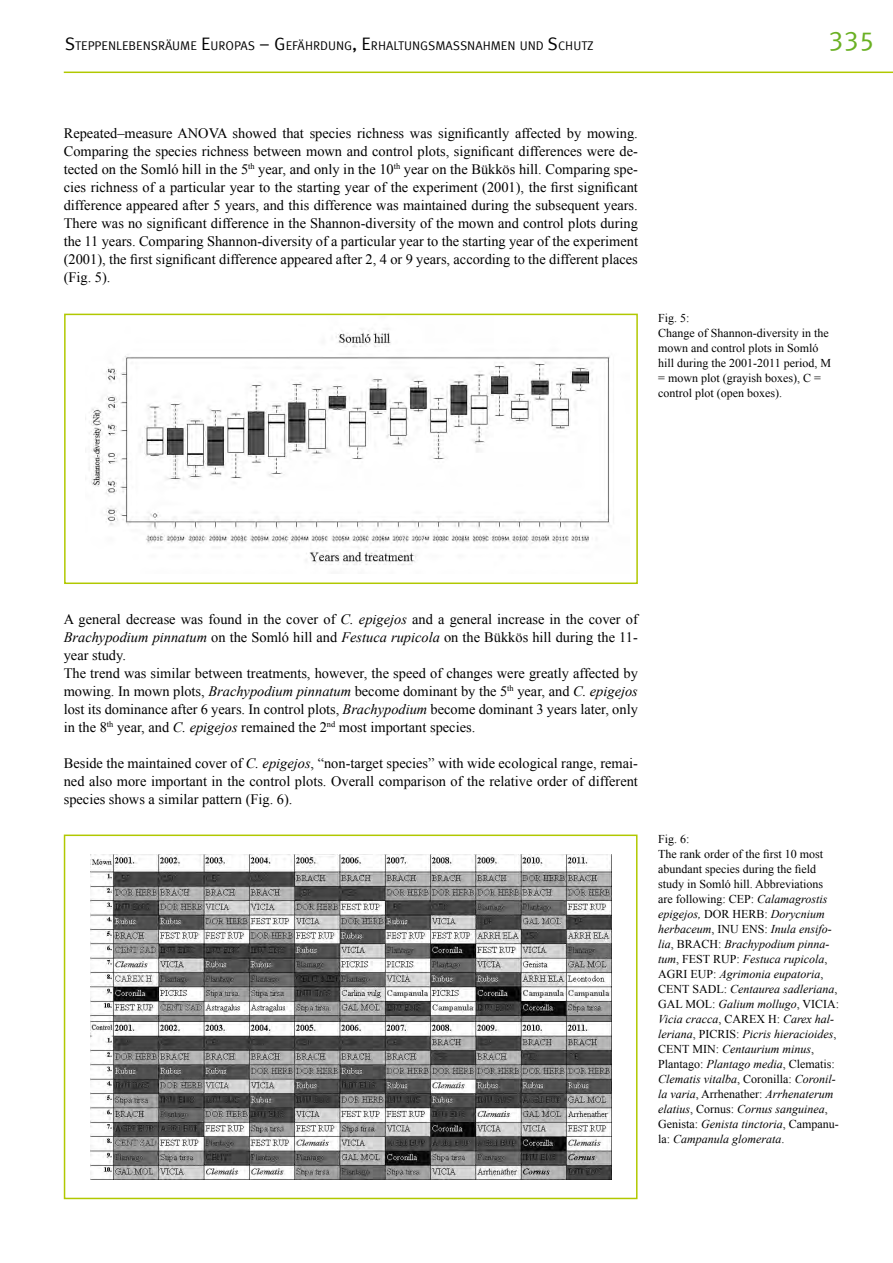
<style>
.page{position:relative;width:893px;height:1263px;background:#fff}
.page>*{position:absolute;margin:0;border:0;box-sizing:border-box;transform-origin:0 0}
.t1{font:27px "Meta Offc Pro Norm";color:#6ab023}
.t2{font:14.4px/18px "Times New Roman";color:#000;text-align:justify}
.t3{font:12.6px "Meta Offc Pro Norm";color:#000}
.t4{font:italic 12px/15px "Times New Roman";color:#000}
.t5{font:12px/15px "Times New Roman";color:#000}
.s1{font-size:18px}
.s2{font-style:italic}
.s3{font-style:normal}
</style>
<div class="page">
<hr style="left:64px;top:72px;width:829px;height:1px;background:#b1c800">
<img style="left:89px;top:330px;width:525px;height:235px">
<div style="left:64px;top:314px;width:574px;height:270px;border:2px solid #b1c800"></div>
<img style="left:90px;top:854px;width:521px;height:325px">
<div style="left:64px;top:834px;width:573px;height:365px;border:2px solid #b1c800"></div>
<p class="t3" style="left:65px;top:36px;width:530px"><span class="s1">S</span>TEPPENLEBENSRÄUME <span class="s1">E</span>UROPAS <span class="s1">– G</span>EFÄHRDUNG<span class="s1">, E</span>RHALTUNGSMASSNAHMEN UND <span class="s1">S</span>CHUTZ</p>
<h1 class="t1" style="left:828px;top:20px;width:48px">335</h1>
<p class="t2" style="left:64px;top:124px;width:576px">Repeated–measure ANOVA showed that species richness was significantly affected by mowing.<br>Comparing the species richness between mown and control plots, significant differences were de&shy;tected on the Somló hill in the 5<sup>th</sup> year, and only in the 10<sup>th</sup> year on the Bükkös hill. Comparing spe&shy;cies richness of a particular year to the starting year of the experiment (2001), the first significant difference appeared after 5 years, and this difference was maintained during the subsequent years.<br>There was no significant difference in the Shannon-diversity of the mown and control plots during the 11 years. Comparing Shannon-diversity of a particular year to the starting year of the experiment (2001), the first significant difference appeared after 2, 4 or 9 years, according to the different places (Fig. 5).</p>
<p class="t5" style="left:658px;top:310px;width:174px">Fig. 5:<br>Change of Shannon-diversity in the mown and control plots in Somló hill during the 2001-2011 period, M = mown plot (grayish boxes), C = control plot (open boxes).</p>
<p class="t2" style="left:64px;top:610px;width:576px;text-align:left">A general decrease was found in the cover of <span class="s2">C. epigejos</span> and a general increase in the cover of <span class="s2">Brachypodium pinnatum</span> on the Somló hill and <span class="s2">Festuca rupicola</span> on the Bükkös hill during the 11- year study.<br>The trend was similar between treatments, however, the speed of changes were greatly affected by mowing. In mown plots, <span class="s2">Brachypodium pinnatum</span> become dominant by the 5<sup>th</sup> year, and <span class="s2">C. epigejos </span>lost its dominance after 6 years. In control plots, <span class="s2">Brachypodium</span> become dominant 3 years later, only in the 8<sup>th</sup> year, and <span class="s2">C. epigejos</span> remained the 2<sup>nd</sup> most important species.</p>
<p class="t2" style="left:64px;top:754px;width:576px">Beside the maintained cover of <span class="s2">C. epigejos</span>, “non-target species” with wide ecological range, remai&shy;ned also more important in the control plots. Overall comparison of the relative order of different species shows a similar pattern (Fig. 6).</p>
<p class="t4" style="left:658px;top:831px;width:183px"><span class="s3">Fig. 6:<br>The rank order of the first 10 most abundant species during the field study in Somló hill. Abbreviations are following: CEP:</span> Calamagrostis epigejos, <span class="s3">DOR HERB:</span> Dorycnium herbaceum<span class="s3">, INU ENS:</span> Inula ensifo&shy;lia<span class="s3">, BRACH:</span> Brachypodium pinna&shy;tum<span class="s3">, FEST RUP:</span> Festuca rupicola<span class="s3">,<br>AGRI EUP:</span> Agrimonia eupatoria<span class="s3">,<br>CENT SADL:</span> Centaurea sadleriana<span class="s3">,<br>GAL MOL:</span> Galium mollugo<span class="s3">, VICIA:<br></span>Vicia cracca<span class="s3">, CAREX H:</span> Carex hal&shy;leriana<span class="s3">, PICRIS:</span> Picris hieracioides<span class="s3">,<br>CENT MIN:</span> Centaurium minus<span class="s3">,<br>Plantago:</span> Plantago media<span class="s3">, Clematis:<br></span>Clematis vitalba<span class="s3">, Coronilla:</span> Coronil&shy;la varia<span class="s3">, Arrhenather:</span> Arrhenaterum elatius<span class="s3">, Cornus:</span> Cornus sanguinea<span class="s3">,<br>Genista:</span> Genista tinctoria<span class="s3">, Campanu&shy;la:</span> Campanula glomerata<span class="s3">.</span></p>
</div>
